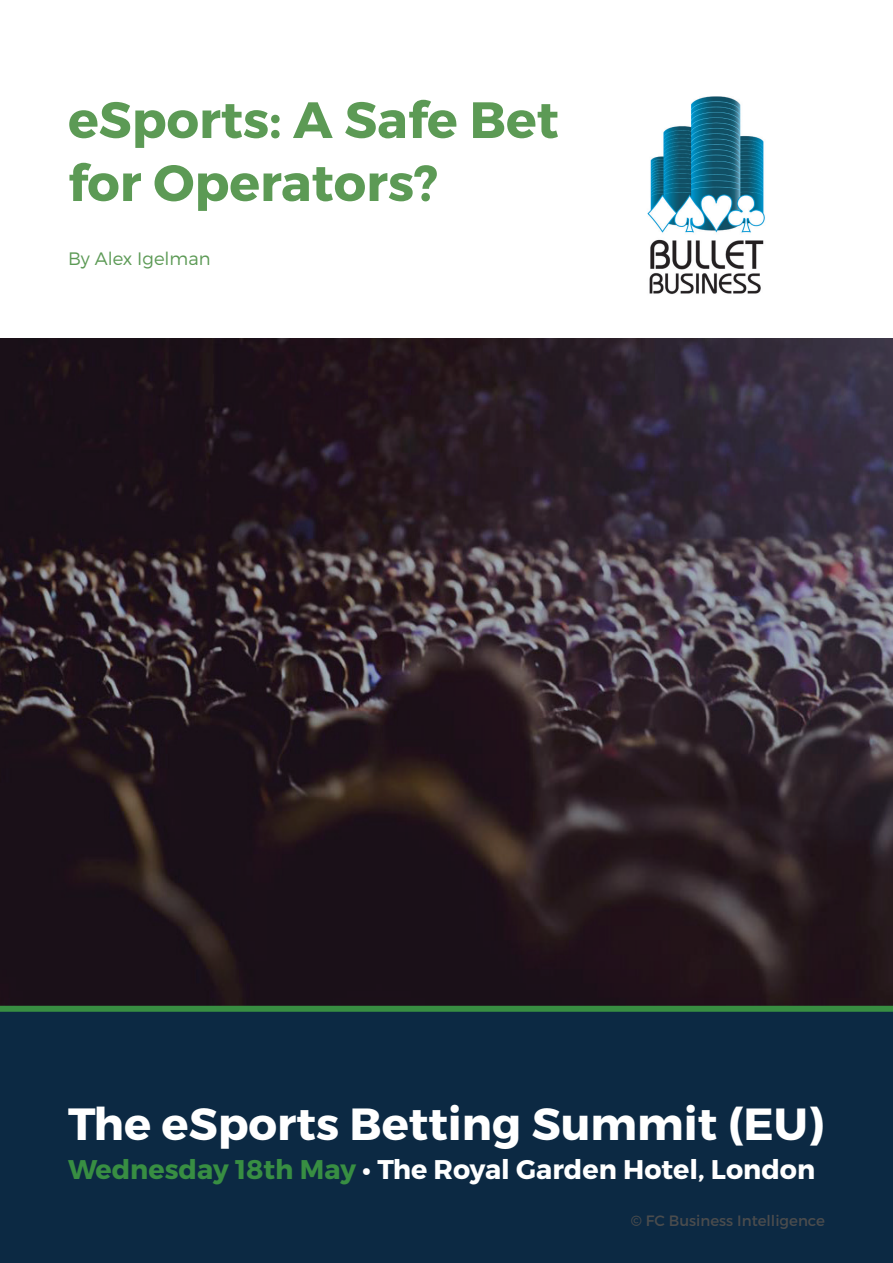
<style>
.page{position:relative;width:893px;height:1263px;background:#fff}
.page>*{position:absolute;margin:0;border:0;box-sizing:border-box;transform-origin:0 0}
.t1{font:700 51px/63px "Montserrat";color:#5c9a55}
.t2{font:700 45px "Montserrat";color:#fff}
.t3{font:700 27px "Montserrat";color:#fff}
.t4{font:300 18px "Montserrat";color:#5c9a55}
.t5{font:15px "Montserrat";color:#4b4c4d}
.s1{color:#388e42}
</style>
<div class="page">
<img style="left:0;top:338px;width:893px;height:668px">
<div style="left:0;top:1006px;width:893px;height:257px;background:#0c2943"></div>
<img style="left:647px;top:97px;width:118px;height:197px">
<h1 class="t1" style="left:68px;top:89px;width:492px">eSports: A Safe Bet for Operators?</h1>
<p class="t4" style="left:68px;top:248px;width:144px">By Alex Igelman</p>
<h2 class="t2" style="left:68px;top:1096px;width:758px">The eSports Betting Summit (EU)</h2>
<p class="t3" style="left:68px;top:1153px;width:749px"><span class="s1">Wednesday 18th May</span> • The Royal Garden Hotel, London</p>
<p class="t5" style="left:631px;top:1212px;width:196px">© FC Business Intelligence</p>
</div>
